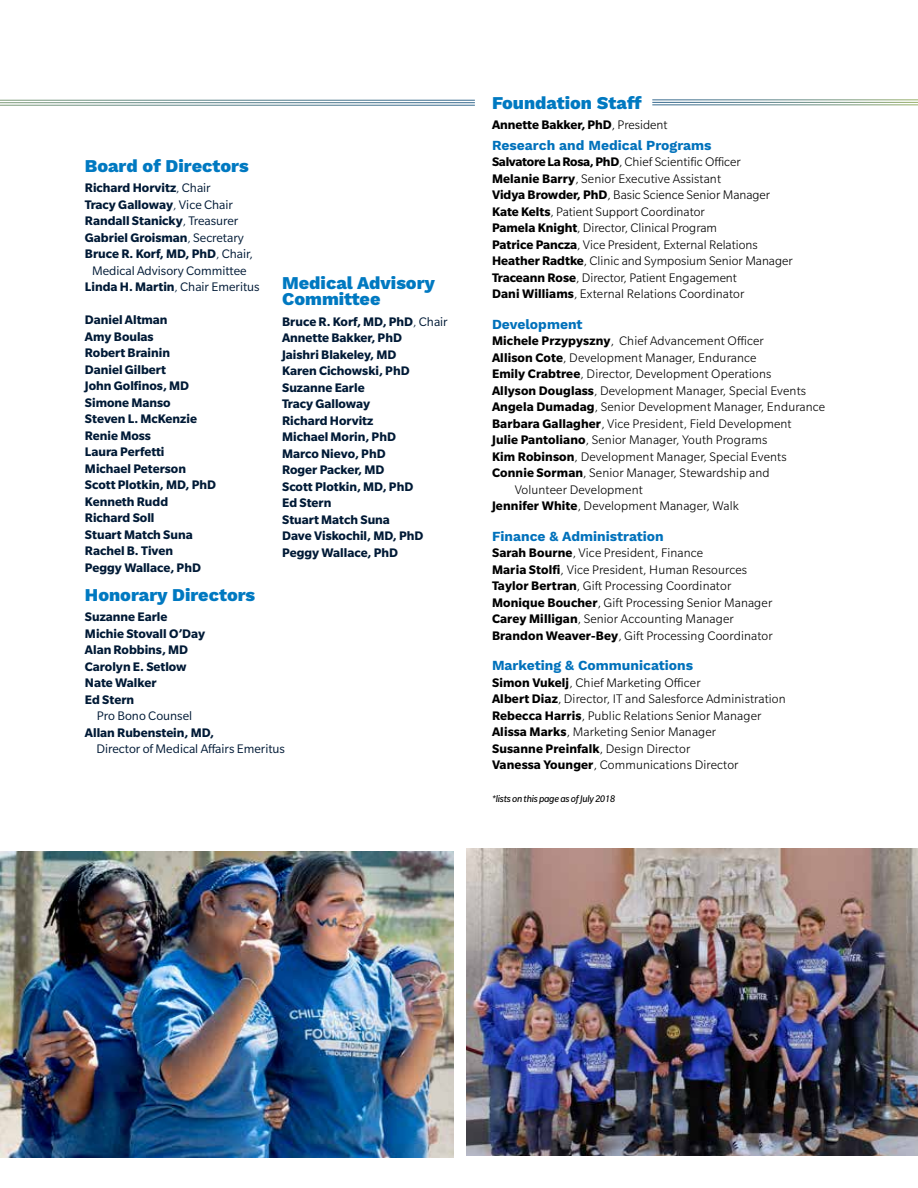
<style>
.page{position:relative;width:918px;height:1188px;background:#fff}
.page>*{position:absolute;margin:0;border:0;box-sizing:border-box;transform-origin:0 0}
.t1{font:800 18px/16.5px "Work Sans";color:#0079c1}
.t2{font:700 13.8px "Work Sans";color:#0071bb}
.t3{font:300 13.5px/16.5px "Slate Pro";letter-spacing:.01em;color:#000}
.t4{font:700 13.5px/16.5px "Slate Pro";color:#001a36}
.t5{font:13.5px "Slate Pro";color:#001a36}
.t6{font:700 13.5px "Slate Pro";color:#000}
.t7{font:italic 10.5px "Slate Pro";letter-spacing:-.02em;color:#000}
.s1{font-weight:300}
.s2{font-weight:400}
.s3{font-weight:700}
</style>
<div class="page">
<img style="left:1px;top:852px;width:453px;height:305px">
<img style="left:467px;top:849px;width:451px;height:307px">
<h1 class="t1" style="left:85px;top:159px;width:165px">Board of Directors</h1>
<p class="t4" style="left:85px;top:180px;width:127px">Richard Horvitz<span class="s1">,</span> <span class="s2">Chair</span></p>
<p class="t4" style="left:85px;top:196px;width:150px">Tracy Galloway<span class="s1">,</span> <span class="s2">Vice Chair</span></p>
<p class="t4" style="left:85px;top:213px;width:155px">Randall Stanicky<span class="s1">,</span> <span class="s2">Treasurer</span></p>
<p class="t4" style="left:85px;top:229px;width:161px">Gabriel Groisman<span class="s1">,</span> <span class="s2">Secretary</span></p>
<p class="t4" style="left:85px;top:246px;width:169px">Bruce R. Korf, MD, PhD<span class="s1">,</span> <span class="s2">Chair,</span></p>
<p class="t5" style="left:92px;top:264px;width:156px">Medical Advisory Committee</p>
<p class="t4" style="left:85px;top:279px;width:176px">Linda H. Martin<span class="s1">,</span> <span class="s2">Chair Emeritus</span></p>
<p class="t4" style="left:85px;top:312px;width:133px">Daniel Altman<br>Amy Boulas<br>Robert Brainin<br>Daniel Gilbert<br>John Golfinos, MD<br>Simone Manso<br>Steven L. McKenzie<br>Renie Moss<br>Laura Perfetti<br>Michael Peterson<br>Scott Plotkin, MD, PhD<br>Kenneth Rudd<br>Richard Soll<br>Stuart Match Suna<br>Rachel B. Tiven<br>Peggy Wallace, PhD</p>
<h1 class="t1" style="left:85px;top:588px;width:172px">Honorary Directors</h1>
<p class="t4" style="left:85px;top:609px;width:122px">Suzanne Earle<br>Michie Stovall O’Day<br>Alan Robbins, MD<br>Carolyn E. Setlow<br>Nate Walker<br>Ed Stern</p>
<p class="t5" style="left:97px;top:709px;width:97px">Pro Bono Counsel</p>
<p class="t4" style="left:85px;top:724px;width:131px">Allan Rubenstein, MD,</p>
<p class="t5" style="left:96px;top:742px;width:190px">Director of Medical Affairs Emeritus</p>
<h1 class="t1" style="left:282px;top:275px;width:154px">Medical Advisory<br>Committee</h1>
<p class="t4" style="left:282px;top:313px;width:167px">Bruce R. Korf, MD, PhD<span class="s1">,</span> <span class="s2">Chair<br></span>Annette Bakker, PhD<br>Jaishri Blakeley, MD<br>Karen Cichowski, PhD<br>Suzanne Earle<br>Tracy Galloway<br>Richard Horvitz<br>Michael Morin, PhD<br>Marco Nievo, PhD<br>Roger Packer, MD<br>Scott Plotkin, MD, PhD<br>Ed Stern<br>Stuart Match Suna<br>Dave Viskochil, MD, PhD<br>Peggy Wallace, PhD</p>
<h1 class="t1" style="left:492px;top:96px;width:151px">Foundation Staff</h1>
<p class="t6" style="left:492px;top:117px;width:177px">Annette Bakker, PhD<span class="s1">, President</span></p>
<p class="t2" style="left:492px;top:137px;width:221px">Research and Medical Programs</p>
<p class="t3" style="left:492px;top:154px;width:302px"><span class="s3">Salvatore La Rosa, PhD</span>, Chief Scientific Officer<br><span class="s3">Melanie Barry</span>, Senior Executive Assistant<br><span class="s3">Vidya Browder, PhD</span>, Basic Science Senior Manager <span class="s3">Kate Kelts</span>, Patient Support Coordinator<br><span class="s3">Pamela Knight</span>, Director, Clinical Program<br><span class="s3">Patrice Pancza</span>, Vice President, External Relations <span class="s3">Heather Radtke</span>, Clinic and Symposium Senior Manager <span class="s3">Traceann Rose</span>, Director, Patient Engagement<br><span class="s3">Dani Williams</span>, External Relations Coordinator</p>
<p class="t2" style="left:492px;top:316px;width:92px">Development</p>
<p class="t3" style="left:492px;top:333px;width:273px"><span class="s3">Michele Przypyszny</span>, Chief Advancement Officer</p>
<p class="t3" style="left:492px;top:349px;width:266px"><span class="s3">Allison Cote</span>, Development Manager, Endurance</p>
<p class="t3" style="left:492px;top:366px;width:281px"><span class="s3">Emily Crabtree</span>, Director, Development Operations</p>
<p class="t3" style="left:492px;top:382px;width:316px"><span class="s3">Allyson Douglass</span>, Development Manager, Special Events</p>
<p class="t3" style="left:492px;top:399px;width:335px"><span class="s3">Angela Dumadag</span>, Senior Development Manager, Endurance</p>
<p class="t3" style="left:492px;top:415px;width:301px"><span class="s3">Barbara Gallagher</span>, Vice President, Field Development</p>
<p class="t3" style="left:492px;top:432px;width:277px"><span class="s3">Julie Pantoliano</span>, Senior Manager, Youth Programs</p>
<p class="t3" style="left:492px;top:448px;width:296px"><span class="s3">Kim Robinson</span>, Development Manager, Special Events</p>
<p class="t3" style="left:492px;top:465px;width:279px"><span class="s3">Connie Sorman</span>, Senior Manager, Stewardship and</p>
<p class="t3" style="left:515px;top:481px;width:130px">Volunteer Development</p>
<p class="t3" style="left:492px;top:498px;width:248px"><span class="s3">Jennifer White</span>, Development Manager, Walk</p>
<p class="t2" style="left:492px;top:528px;width:173px">Finance &amp; Administration</p>
<p class="t3" style="left:492px;top:545px;width:282px"><span class="s3">Sarah Bourne</span>, Vice President, Finance<br><span class="s3">Maria Stolfi</span>, Vice President, Human Resources <span class="s3">Taylor Bertran</span>, Gift Processing Coordinator <span class="s3">Monique Boucher</span>, Gift Processing Senior Manager <span class="s3">Carey Milligan</span>, Senior Accounting Manager <span class="s3">Brandon Weaver-Bey</span>, Gift Processing Coordinator</p>
<p class="t2" style="left:492px;top:658px;width:203px">Marketing &amp; Communications</p>
<p class="t3" style="left:492px;top:674px;width:295px"><span class="s3">Simon Vukelj</span>, Chief Marketing Officer<br><span class="s3">Albert Diaz</span>, Director, IT and Salesforce Administration <span class="s3">Rebecca Harris</span>, Public Relations Senior Manager <span class="s3">Alissa Marks</span>, Marketing Senior Manager<br><span class="s3">Susanne Preinfalk</span>, Design Director<br><span class="s3">Vanessa Younger</span>, Communications Director</p>
<p class="t7" style="left:492px;top:793px;width:125px">*lists on this page as of July 2018</p>
</div>
